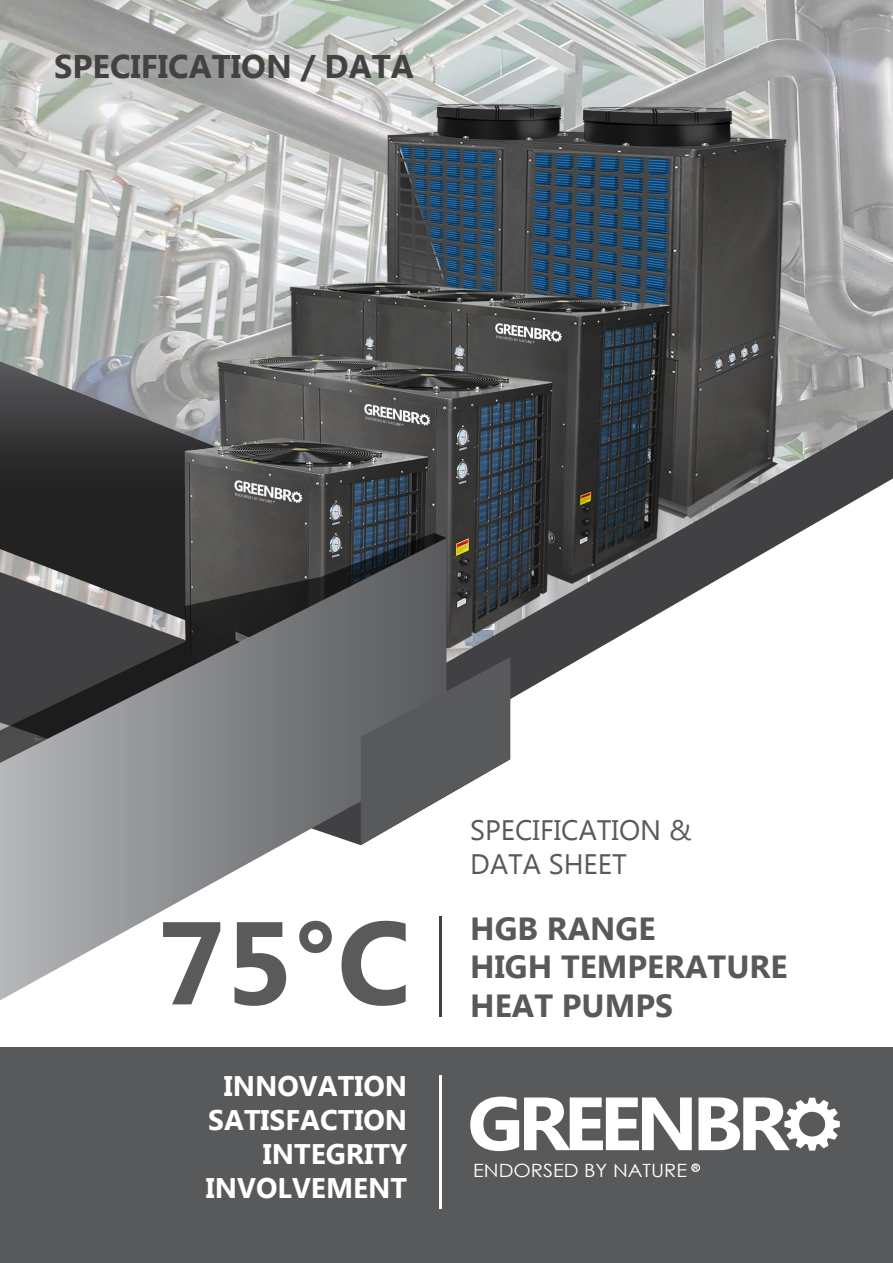
<style>
.page{position:relative;width:893px;height:1263px;background:#fff}
.page>*{position:absolute;margin:0;border:0;box-sizing:border-box;transform-origin:0 0}
.t1{font:700 117.45px "Myanmar Text";color:#585a5b}
.t2{font:700 32.7px "Myanmar Text";color:#424243}
.t3{font:700 31.95px/38.4px "Myanmar Text";color:#58595b}
.t4{font:700 28.35px/34px "Myanmar Text";color:#fff;text-align:right}
.t5{font:28.2px/33.8px "Myanmar Text";color:#58595b}
.t6{font:18.3px "Century Gothic";color:#fff;scale:1.09 1}
.t7{font:700 6.45px "Arial";color:#fff;scale:1.05 1}
</style>
<div class="page">
<img style="left:0;top:0;width:893px;height:409px">
<svg style="left:0;top:361px;width:151px;height:48px"></svg>
<svg style="left:0;top:409px;width:893px;height:351px"></svg>
<div style="left:0;top:1048px;width:893px;height:215px;background:#58595b"></div>
<hr style="left:439px;top:916px;width:2px;height:101px;background:#414042">
<hr style="left:439px;top:1076px;width:2px;height:133px;background:#fff">
<svg style="left:470px;top:1096px;width:222px;height:55px"></svg>
<svg style="left:698px;top:1097px;width:142px;height:53px"></svg>
<div style="left:691px;top:1163px;width:9px;height:9px;border:1px solid #fff;border-radius:50%"></div>
<img style="left:151px;top:97px;width:682px;height:625px">
<svg style="left:0;top:763px;width:442px;height:237px"></svg>
<svg style="left:361px;top:657px;width:149px;height:188px"></svg>
<svg style="left:0;top:533px;width:446px;height:230px"></svg>
<p class="t2" style="left:54px;top:48px;width:361px">SPECIFICATION / DATA</p>
<h1 class="t1" style="left:158px;top:895px;width:254px">75°C</h1>
<p class="t4" style="left:206px;top:1069px;width:203px">INNOVATION<br>SATISFACTION<br>INTEGRITY<br>INVOLVEMENT</p>
<p class="t5" style="left:470px;top:813px;width:223px">SPECIFICATION &amp;<br>DATA SHEET</p>
<p class="t3" style="left:470px;top:910px;width:319px">HGB RANGE<br>HIGH TEMPERATURE<br>HEAT PUMPS</p>
<p class="t6" style="left:473px;top:1158px;width:198px">ENDORSED BY NATURE</p>
<p class="t7" style="left:693px;top:1163px;width:6px">R</p>
</div>
